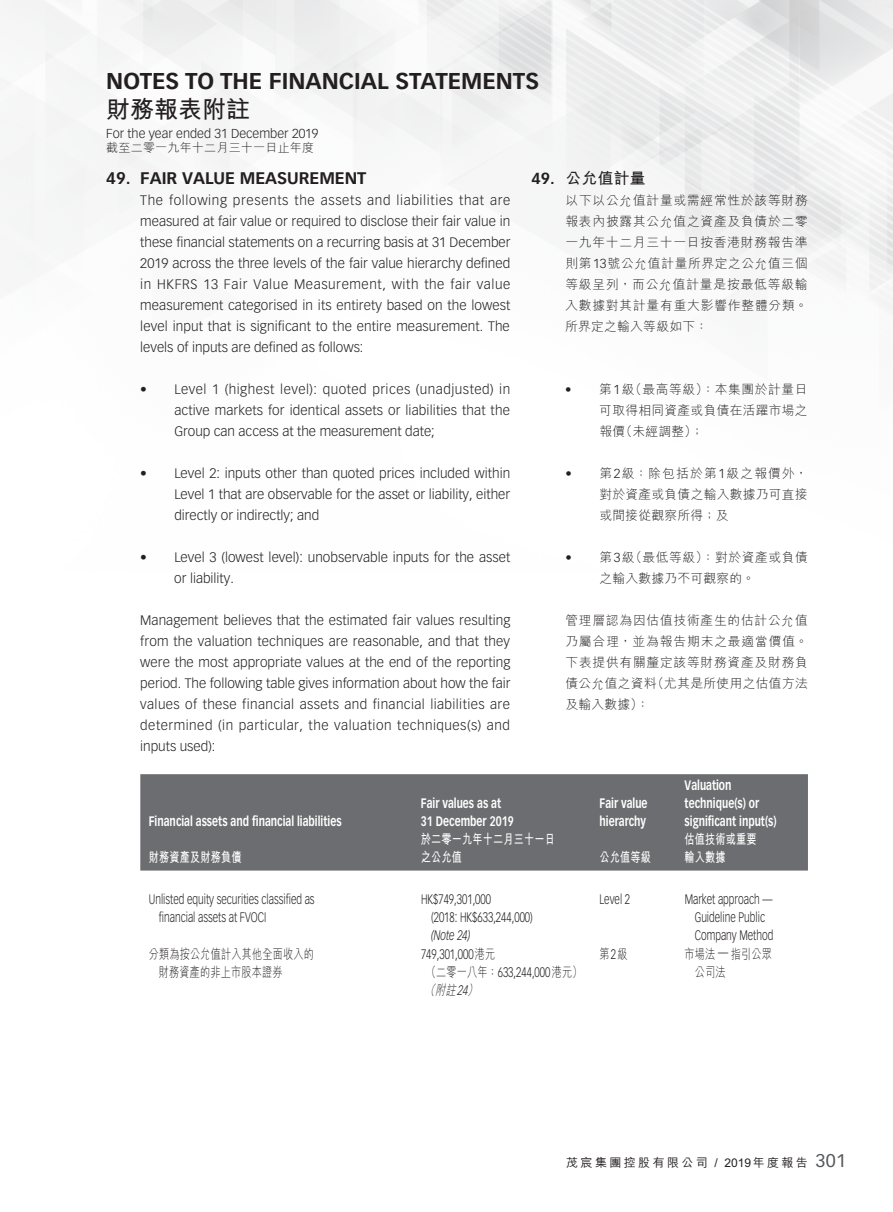
<style>
.page{position:relative;width:893px;height:1212px;background:#fff}
.page>*{position:absolute;margin:0;border:0;box-sizing:border-box;transform-origin:0 0}
.t1{font:700 24px "M Hei HK";color:#231f20}
.t2{font:700 22.5px "Vectora LT Std";color:#231f20}
.t3{font:700 16.5px "Vectora LT Std";color:#231f20}
.t4{font:700 15.75px "M Hei HK";letter-spacing:.02em;color:#231f20}
.t5{font:300 13.5px/21px "Vectora LT Std";color:#231f20;text-align:justify}
.t6{font:300 13.5px/18px "Vectora LT Std";color:#231f20;scale:.75 1}
.t7{font:700 13.5px/18px "Vectora LT Std";color:#fff;scale:.75 1}
.t8{font:700 13.5px/18px "M Hei HK";letter-spacing:.02em;color:#fff;scale:.75 1}
.t9{font:300 13.5px/18px "M Hei HK";letter-spacing:.02em;color:#231f20;scale:.75 1}
.t10{font:italic 300 13.5px "Vectora LT Std";color:#231f20;scale:.75 1}
.t11{font:italic 300 13.5px "M Hei HK";color:#231f20;scale:.75 1}
.t12{font:300 12.75px/21px "M Hei HK";letter-spacing:.025em;color:#231f20;text-align:justify}
.t13{font:300 12.75px "Vectora LT Std";color:#231f20}
.t14{font:500 12px "M Hei HK";letter-spacing:.2em;color:#231f20}
.t15{font:300 12px "M Hei HK";letter-spacing:.02em;color:#231f20}
.s1{font-family:"Vectora LT Std"}
.s2{font-family:"M Hei HK"}
.s3{font-family:"Vectora LT Std";font-weight:400;font-size:18px;color:#57585a}
</style>
<div class="page">
<div style="left:140px;top:774px;width:668px;height:96px;background:#6c6d70"></div>
<h2 class="t2" style="left:106px;top:67px;width:434px">NOTES TO THE FINANCIAL STATEMENTS</h2>
<h1 class="t1" style="left:106px;top:92px;width:145px">財務報表附註</h1>
<p class="t13" style="left:106px;top:126px;width:214px">For the year ended 31 December 2019</p>
<p class="t15" style="left:106px;top:142px;width:209px">截至二零一九年十二月三十一日止年度</p>
<p class="t3" style="left:106px;top:168px;width:262px">49. FAIR VALUE MEASUREMENT</p>
<p class="t5" style="left:140px;top:190px;width:372px">The following presents the assets and liabilities that are measured at fair value or required to disclose their fair value in these financial statements on a recurring basis at 31 December 2019 across the three levels of the fair value hierarchy defined in HKFRS 13 Fair Value Measurement, with the fair value measurement categorised in its entirety based on the lowest level input that is significant to the entire measurement. The levels of inputs are defined as follows:</p>
<p class="t5" style="left:174px;top:379px;width:337px;text-indent:-34px">• Level 1 (highest level): quoted prices (unadjusted) in active markets for identical assets or liabilities that the Group can access at the measurement date;</p>
<p class="t5" style="left:174px;top:463px;width:337px;text-indent:-34px">• Level 2: inputs other than quoted prices included within Level 1 that are observable for the asset or liability, either directly or indirectly; and</p>
<p class="t5" style="left:174px;top:547px;width:337px;text-indent:-34px">• Level 3 (lowest level): unobservable inputs for the asset or liability.</p>
<p class="t5" style="left:140px;top:610px;width:372px">Management believes that the estimated fair values resulting from the valuation techniques are reasonable, and that they were the most appropriate values at the end of the reporting period. The following table gives information about how the fair values of these financial assets and financial liabilities are determined (in particular, the valuation techniques(s) and inputs used):</p>
<p class="t4" style="left:531px;top:167px;width:116px"><span class="s1">49.</span> 公允值計量</p>
<p class="t12" style="left:565px;top:190px;width:244px">以下以公允值計量或需經常性於該等財務報表內披露其公允值之資產及負債於二零一九年十二月三十一日按香港財務報告準則第<span class="s1">13</span>號公允值計量所界定之公允值三個等級呈列，而公允值計量是按最低等級輸入數據對其計量有重大影響作整體分類。所界定之輸入等級如下：</p>
<p class="t12" style="left:599px;top:379px;width:210px;text-indent:-34px"><span class="s1">•</span> 第<span class="s1">1</span>級（最高等級）：本集團於計量日可取得相同資產或負債在活躍市場之報價（未經調整）；</p>
<p class="t12" style="left:599px;top:463px;width:210px;text-indent:-34px"><span class="s1">•</span> 第<span class="s1">2</span>級：除包括於第<span class="s1">1</span>級之報價外，對於資產或負債之輸入數據乃可直接或間接從觀察所得；及</p>
<p class="t12" style="left:599px;top:547px;width:210px;text-indent:-34px"><span class="s1">•</span> 第<span class="s1">3</span>級（最低等級）：對於資產或負債之輸入數據乃不可觀察的。</p>
<p class="t12" style="left:565px;top:610px;width:244px">管理層認為因估值技術產生的估計公允值乃屬合理，並為報告期末之最適當價值。下表提供有關釐定該等財務資產及財務負債公允值之資料（尤其是所使用之估值方法及輸入數據）：</p>
<p class="t7" style="left:149px;top:812px;width:259px">Financial assets and financial liabilities</p>
<p class="t8" style="left:149px;top:847px;width:125px">財務資產及財務負債</p>
<p class="t7" style="left:421px;top:794px;width:125px">Fair values as at<br>31 December 2019</p>
<p class="t7" style="left:600px;top:794px;width:65px">Fair value hierarchy</p>
<p class="t8" style="left:421px;top:829px;width:180px">於二零一九年十二月三十一日之公允值</p>
<p class="t8" style="left:600px;top:847px;width:70px">公允值等級</p>
<p class="t7" style="left:685px;top:776px;width:124px">Valuation technique(s) or significant input(s)</p>
<p class="t8" style="left:685px;top:829px;width:98px">估值技術或重要輸入數據</p>
<p class="t6" style="left:159px;top:891px;width:209px;text-indent:-10px">Unlisted equity securities classified as financial assets at FVOCI</p>
<p class="t6" style="left:431px;top:891px;width:137px;text-indent:-10px">HK$749,301,000<br>(2018: HK$633,244,000)</p>
<p class="t10" style="left:431px;top:927px;width:54px">(Note 24)</p>
<p class="t9" style="left:159px;top:945px;width:208px;text-indent:-10px">分類為按公允值計入其他全面收入的財務資產的非上市股本證券</p>
<p class="t6" style="left:426px;top:945px;width:210px;text-indent:-5px">749,301,000<span class="s2">港元<br>（二零一八年：</span>633,244,000<span class="s2">港元）</span></p>
<p class="t11" style="left:425px;top:983px;width:75px">（附註<span class="s1">24</span>）</p>
<p class="t6" style="left:600px;top:891px;width:42px">Level 2</p>
<p class="t6" style="left:695px;top:891px;width:106px;text-indent:-10px">Market approach —<br>Guideline Public<br>Company Method</p>
<p class="t9" style="left:600px;top:945px;width:39px">第<span class="s1">2</span>級</p>
<p class="t9" style="left:695px;top:945px;width:104px;text-indent:-10px">市場法 <sup>—</sup> 指引公眾公司法</p>
<p class="t14" style="left:566px;top:1153px;width:281px">茂宸集團控股有限公司 / 2019年度報告 <span class="s3">301</span></p>
</div>
